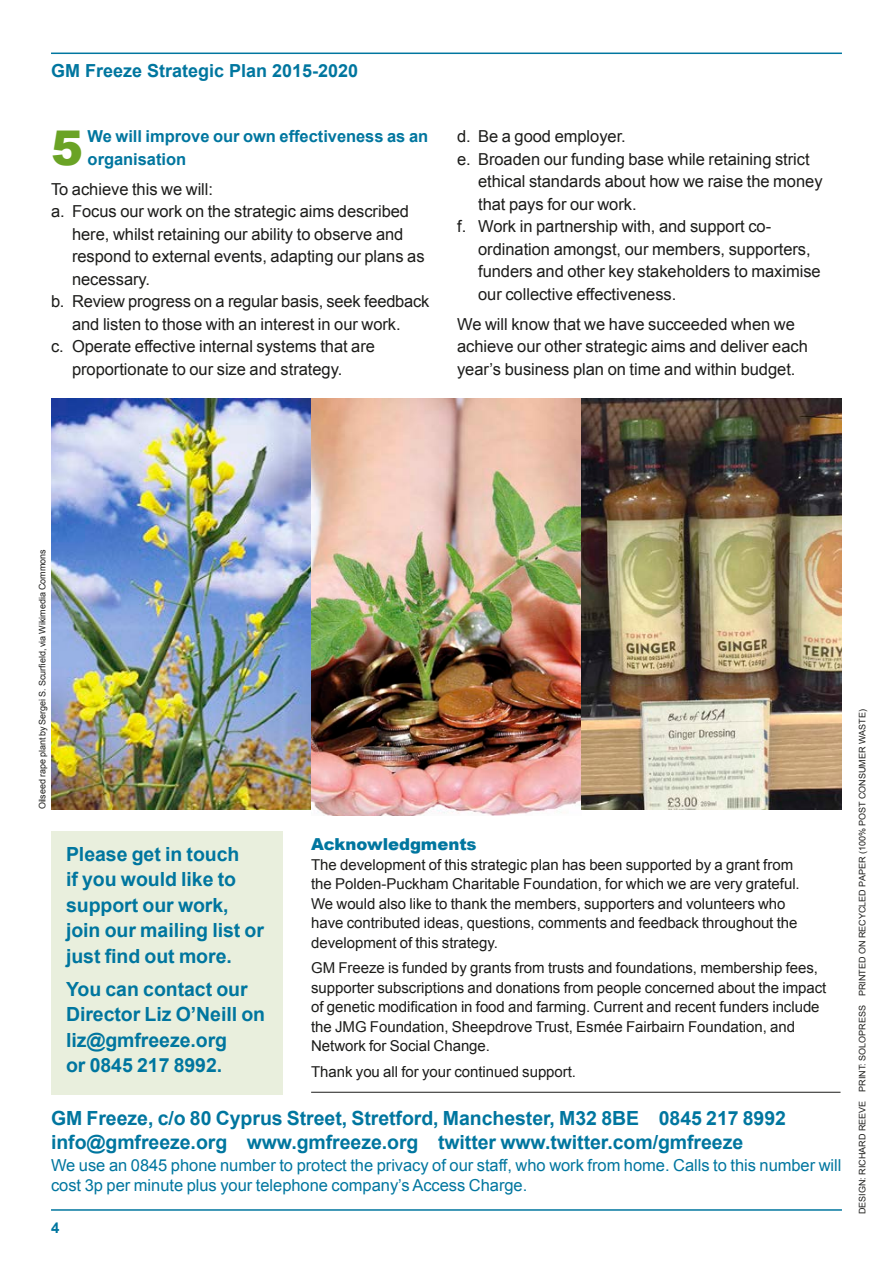
<style>
.page{position:relative;width:893px;height:1263px;background:#fff}
.page>*{position:absolute;margin:0;border:0;box-sizing:border-box;transform-origin:0 0}
.Drop_Cap_Intro{font:900 48px "Arial";color:#6aa325}
.Text{font:700 19.5px/25.5px "Arial";letter-spacing:-.005em;color:#00769f}
.t1{font:700 18px "Arial";color:#00769f}
.Text-2{font:16.5px/22.5px "Arial";letter-spacing:-.005em;color:#1c1c1a}
.Text-3{font:16.5px/19.5px "Arial";letter-spacing:-.005em;color:#00769f}
.Drop_Cap_Intro-2{font:700 16.5px/22.5px "Arial";letter-spacing:-.005em;color:#00769f}
.Head_A{font:900 16.5px "Arial";letter-spacing:-.005em;color:#00769f}
.Text-4{font:15px/19.5px "Arial";letter-spacing:-.005em;color:#1c1c1a}
.t2{font:700 15px "Arial";color:#00769f}
.PHOTO_CREDIT{font:9px "Arial";color:#1c1c1a}
</style>
<div class="page">
<hr style="left:51px;top:1209px;width:791px;height:2px;background:#00769f">
<hr style="left:51px;top:53px;width:791px;height:1px;background:#00769f">
<hr style="left:311px;top:1092px;width:529px;height:1px;background:#1c1c1a">
<div style="left:51px;top:831px;width:231px;height:264px;background:#e9efdd"></div>
<img style="left:51px;top:398px;width:260px;height:411px">
<img style="left:311px;top:398px;width:271px;height:418px">
<img style="left:582px;top:398px;width:260px;height:411px">
<p class="t1" style="left:51px;top:58px;width:309px">GM Freeze Strategic Plan 2015-2020</p>
<p class="Drop_Cap_Intro" style="left:51px;top:113px;width:33px">5</p>
<p class="Drop_Cap_Intro-2" style="left:88px;top:126px;width:342px">We will improve our own effectiveness as an organisation</p>
<p class="Text-2" style="left:51px;top:178px;width:164px">To achieve this we will:</p>
<p class="Text-2" style="left:72px;top:200px;width:354px;text-indent:-21px">a. Focus our work on the strategic aims described here, whilst retaining our ability to observe and respond to external events, adapting our plans as necessary.</p>
<p class="Text-2" style="left:51px;top:290px;width:380px;text-align:center">b. Review progress on a regular basis, seek feedback and listen to those with an interest in our work.</p>
<p class="Text-2" style="left:72px;top:335px;width:305px;text-indent:-21px">c. Operate effective internal systems that are proportionate to our size and strategy.</p>
<p class="Text-2" style="left:457px;top:125px;width:170px">d. Be a good employer.</p>
<p class="Text-2" style="left:478px;top:148px;width:346px;text-indent:-21px">e. Broaden our funding base while retaining strict ethical standards about how we raise the money that pays for our work.</p>
<p class="Text-2" style="left:478px;top:215px;width:344px;text-indent:-21px">f. Work in partnership with, and support co&shy;ordination amongst, our members, supporters, funders and other key stakeholders to maximise our collective effectiveness.</p>
<p class="Text-2" style="left:457px;top:313px;width:352px">We will know that we have succeeded when we achieve our other strategic aims and deliver each year’s business plan on time and within budget.</p>
<p class="PHOTO_CREDIT" style="left:36px;top:809px;width:261px;rotate:-90deg">Oilseed rape plant by Sergei S. Scurfield, via Wikimedia Commons</p>
<p class="Head_A" style="left:311px;top:832px;width:167px">Acknowledgments</p>
<p class="Text-4" style="left:311px;top:855px;width:490px">The development of this strategic plan has been supported by a grant from the Polden-Puckham Charitable Foundation, for which we are very grateful.<br>We would also like to thank the members, supporters and volunteers who have contributed ideas, questions, comments and feedback throughout the development of this strategy.</p>
<p class="Text-4" style="left:311px;top:958px;width:517px">GM Freeze is funded by grants from trusts and foundations, membership fees, supporter subscriptions and donations from people concerned about the impact of genetic modification in food and farming. Current and recent funders include the JMG Foundation, Sheepdrove Trust, Esmée Fairbairn Foundation, and Network for Social Change.</p>
<p class="Text-4" style="left:311px;top:1062px;width:267px">Thank you all for your continued support.</p>
<p class="Text" style="left:66px;top:841px;width:200px">Please get in touch<br>if you would like to support our work, join our mailing list or just find out more.</p>
<p class="Text" style="left:66px;top:976px;width:201px">You can contact our<br>Director Liz O’Neill on liz@gmfreeze.org<br>or 0845 217 8992.</p>
<p class="Text" style="left:51px;top:1106px;width:736px;line-height:24px">GM Freeze, c/o 80 Cyprus Street, Stretford, Manchester, M32 8BE 0845 217 8992 info@gmfreeze.org www.gmfreeze.org twitter www.twitter.com/gmfreeze</p>
<p class="Text-3" style="left:51px;top:1156px;width:792px">We use an 0845 phone number to protect the privacy of our staff, who work from home. Calls to this number will cost 3p per minute plus your telephone company’s Access Charge.</p>
<p class="t2" style="left:51px;top:1218px;width:10px">4</p>
<p class="PHOTO_CREDIT" style="left:856px;top:1214px;width:506px;rotate:-90deg">DESIGN: RICHARD REEVE PRINT: SOLOPRESS PRINTED ON RECYCLED PAPER (100% POST CONSUMER WASTE)</p>
</div>
